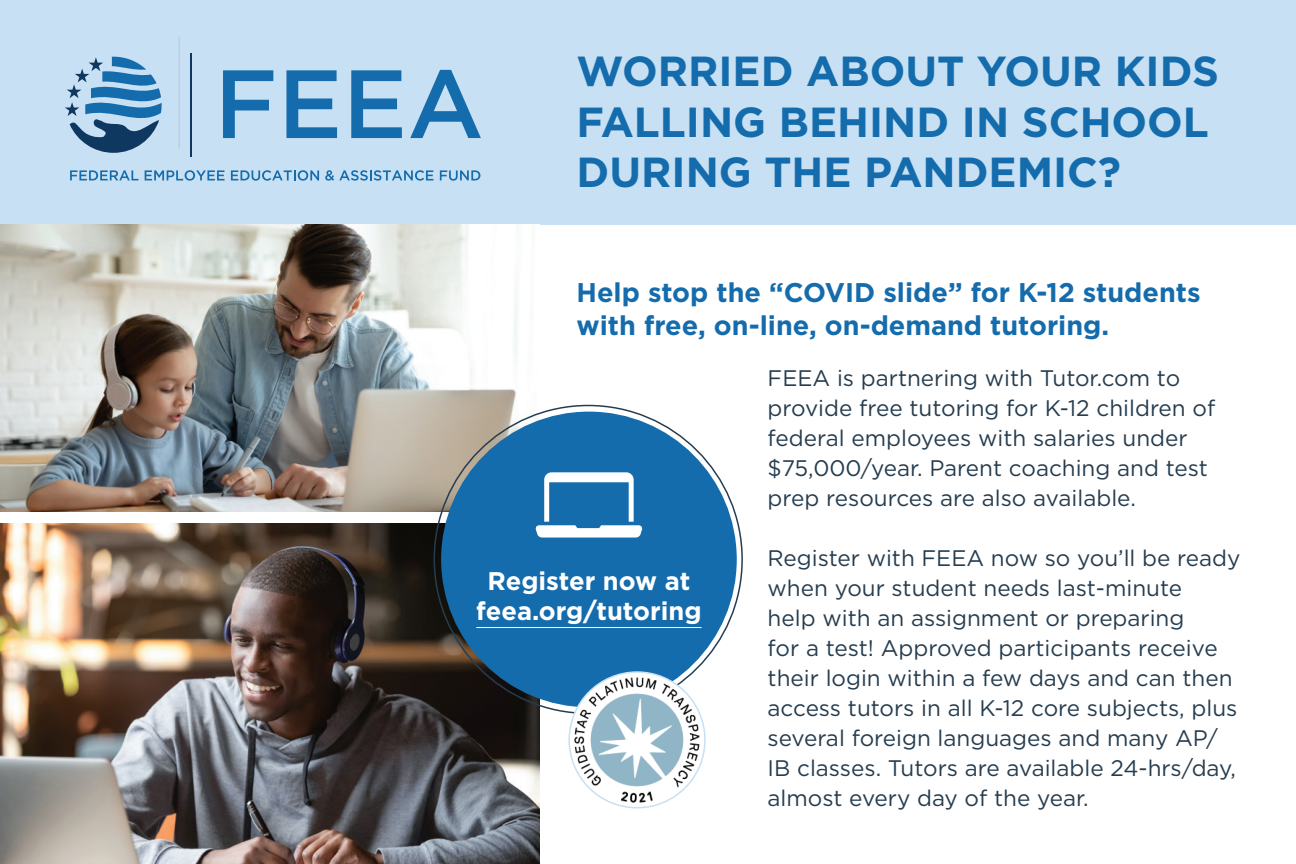
<style>
.page{position:relative;width:1296px;height:864px;background:#fff}
.page>*{position:absolute;margin:0;border:0;box-sizing:border-box;transform-origin:0 0}
.t1{font:700 42px/50.4px "Gotham";color:#146cad}
.t2{font:700 27px/32.4px "Gotham";color:#146cad}
.t3{font:700 25.5px/30.6px "Gotham";color:#fff;text-align:center}
.t4{font:22.5px/30px "Gotham";color:#263d4f}
</style>
<div class="page">
<div style="left:0;top:0;width:1296px;height:224px;background:#c7e0f3"></div>
<img style="left:0;top:224px;width:540px;height:288px">
<img style="left:0;top:523px;width:540px;height:341px">
<svg style="left:70px;top:170px;width:68px;height:10px"></svg>
<svg style="left:145px;top:170px;width:80px;height:11px"></svg>
<svg style="left:231px;top:170px;width:88px;height:11px"></svg>
<svg style="left:325px;top:170px;width:108px;height:11px"></svg>
<svg style="left:440px;top:170px;width:40px;height:11px"></svg>
<svg style="left:223px;top:70px;width:50px;height:68px"></svg>
<svg style="left:286px;top:70px;width:51px;height:68px"></svg>
<svg style="left:351px;top:70px;width:51px;height:68px"></svg>
<svg style="left:410px;top:70px;width:71px;height:68px"></svg>
<hr style="left:190px;top:53px;width:1px;height:104px;background:#0e3860">
<svg style="left:65px;top:57px;width:97px;height:96px"></svg>
<hr style="left:179px;top:37px;width:1px;height:111px;background:#c0cce4">
<div style="left:441px;top:412px;width:296px;height:295px;background:#146cad;border-radius:50%"></div>
<svg style="left:536px;top:472px;width:106px;height:66px"></svg>
<hr style="left:476px;top:627px;width:226px;height:1px;background:#fff">
<img style="left:569px;top:672px;width:136px;height:136px;border-radius:68px">
<h1 class="t1" style="left:577px;top:46px;width:644px">WORRIED ABOUT YOUR KIDS<br>FALLING BEHIND IN SCHOOL<br>DURING THE PANDEMIC?</h1>
<p class="t2" style="left:577px;top:276px;width:626px">Help stop the “COVID slide” for K-12 students with free, on-line, on-demand tutoring.</p>
<p class="t3" style="left:476px;top:565px;width:227px">Register now at feea.org/tutoring</p>
<p class="t4" style="left:768px;top:363px;width:449px">FEEA is partnering with Tutor.com to provide free tutoring for K-12 children of federal employees with salaries under $75,000/year. Parent coaching and test prep resources are also available.</p>
<p class="t4" style="left:768px;top:543px;width:474px">Register with FEEA now so you’ll be ready when your student needs last-minute<br>help with an assignment or preparing<br>for a test! Approved participants receive their login within a few days and can then access tutors in all K-12 core subjects, plus several foreign languages and many AP/ IB classes. Tutors are available 24-hrs/day, almost every day of the year.</p>
</div>
